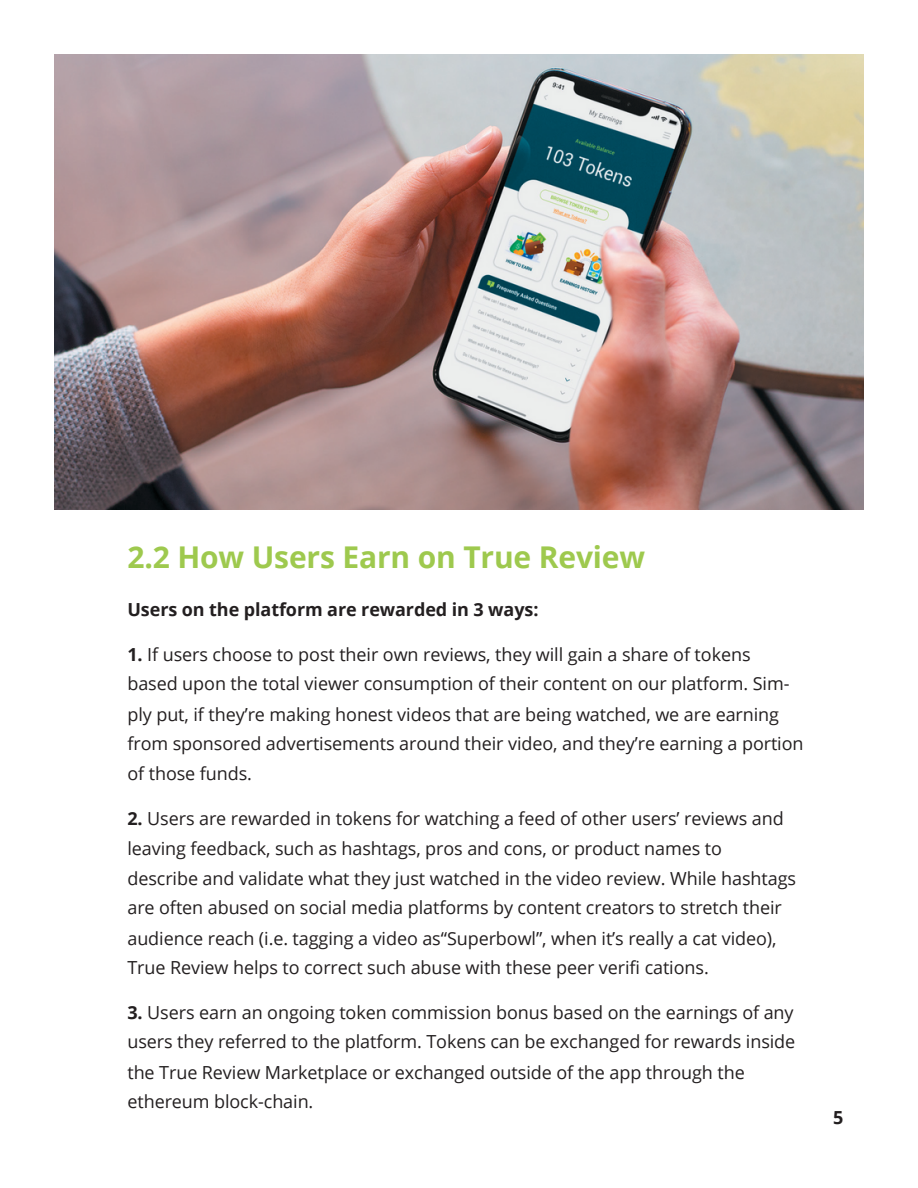
<style>
.page{position:relative;width:918px;height:1188px;background:#fff}
.page>*{position:absolute;margin:0;border:0;box-sizing:border-box;transform-origin:0 0}
.t1{font:700 30px "Open Sans";letter-spacing:-.005em;color:#9ec94e}
.t2{font:18px "Open Sans";letter-spacing:-.005em;color:#231f20}
.t3{font:700 18px "Open Sans";letter-spacing:-.005em;color:#231f20}
.s1{font-weight:700}
</style>
<div class="page">
<img style="left:54px;top:54px;width:810px;height:456px">
<p class="t1" style="left:127px;top:536px;width:519px">2.2 How Users Earn on True Review</p>
<p class="t3" style="left:127px;top:597px;width:413px">Users on the platform are rewarded in 3 ways:</p>
<p class="t2" style="left:127px;top:642px;width:625px"><span class="s1">1.</span> If users choose to post their own reviews, they will gain a share of tokens</p>
<p class="t2" style="left:127px;top:671px;width:664px">based upon the total viewer consumption of their content on our platform. Sim-</p>
<p class="t2" style="left:127px;top:702px;width:653px">ply put, if they’re making honest videos that are being watched, we are earning</p>
<p class="t2" style="left:127px;top:731px;width:678px">from sponsored advertisements around their video, and they’re earning a portion</p>
<p class="t2" style="left:127px;top:761px;width:126px">of those funds.</p>
<p class="t2" style="left:127px;top:806px;width:658px"><span class="s1">2.</span> Users are rewarded in tokens for watching a feed of other users’ reviews and</p>
<p class="t2" style="left:127px;top:835px;width:596px">leaving feedback, such as hashtags, pros and cons, or product names to</p>
<p class="t2" style="left:127px;top:866px;width:670px">describe and validate what they just watched in the video review. While hashtags</p>
<p class="t2" style="left:127px;top:895px;width:656px">are often abused on social media platforms by content creators to stretch their</p>
<p class="t2" style="left:127px;top:925px;width:651px">audience reach (i.e. tagging a video as“Superbowl”, when it’s really a cat video),</p>
<p class="t2" style="left:127px;top:955px;width:583px">True Review helps to correct such abuse with these peer verifi cations.</p>
<p class="t2" style="left:127px;top:1000px;width:668px"><span class="s1">3.</span> Users earn an ongoing token commission bonus based on the earnings of any</p>
<p class="t2" style="left:127px;top:1029px;width:669px">users they referred to the platform. Tokens can be exchanged for rewards inside</p>
<p class="t2" style="left:127px;top:1059px;width:619px">the True Review Marketplace or exchanged outside of the app through the</p>
<p class="t2" style="left:127px;top:1089px;width:187px">ethereum block-chain.</p>
<p class="t3" style="left:833px;top:1105px;width:12px">5</p>
</div>
